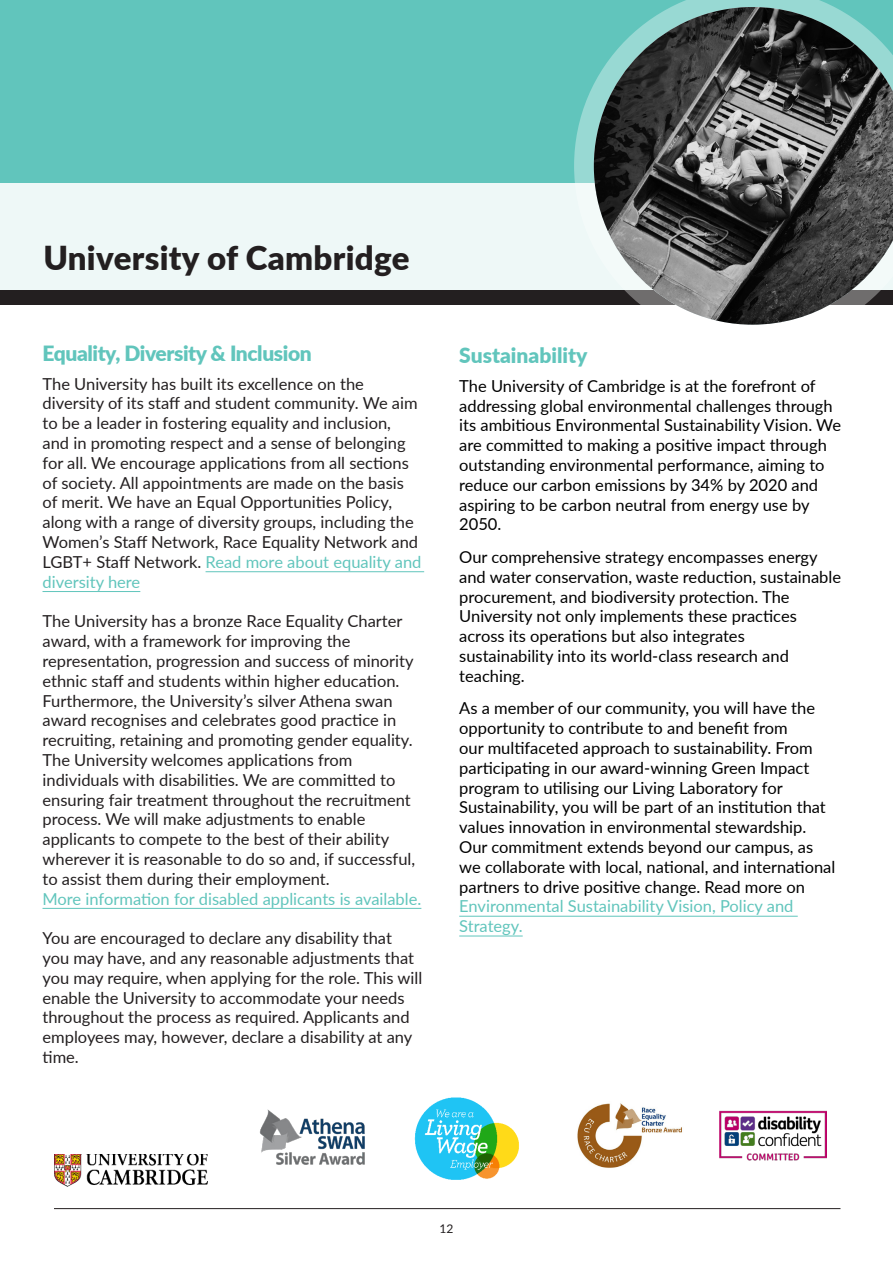
<style>
.page{position:relative;width:893px;height:1263px;background:#fff}
.page>*{position:absolute;margin:0;border:0;box-sizing:border-box;transform-origin:0 0}
.t1{font:900 33px "Lato";letter-spacing:.01em;color:#231f20}
.t2{font:900 21px "Lato";letter-spacing:-.02em;color:#61c5bc}
.t3{font:900 21px "Lato";color:#61c5bc}
.t4{font:16.5px/19.8px "Lato";color:#231f20}
.t5{font:16.5px/19.8px "Lato";color:#000}
.t6{font:12px "Lato";color:#231f20}
.s1{color:#61c5bc}
</style>
<div class="page">
<hr style="left:54px;top:1208px;width:786px;height:1px;background:#231f20">
<img style="left:54px;top:1154px;width:154px;height:32px">
<div style="left:0;top:290px;width:893px;height:15px;background:#231f20"></div>
<div style="left:0;top:0;width:893px;height:183px;background:#61c5bc"></div>
<div style="left:0;top:183px;width:893px;height:107px;background:#eef8f7"></div>
<svg style="left:574px;top:0;width:260px;height:183px"></svg>
<hr style="left:206px;top:571px;width:218px;height:1px;background:#61c5bc">
<hr style="left:43px;top:591px;width:97px;height:1px;background:#61c5bc">
<hr style="left:43px;top:908px;width:378px;height:1px;background:#61c5bc">
<hr style="left:459px;top:916px;width:339px;height:1px;background:#61c5bc">
<hr style="left:459px;top:936px;width:64px;height:1px;background:#61c5bc">
<img style="left:594px;top:7px;width:299px;height:318px">
<img style="left:720px;top:1110px;width:106px;height:51px">
<img style="left:577px;top:1103px;width:105px;height:65px">
<img style="left:401px;top:1072px;width:133px;height:133px;border-radius:67px">
<img style="left:259px;top:1109px;width:106px;height:56px">
<p class="t1" style="left:43px;top:233px;width:368px">University of Cambridge</p>
<p class="t2" style="left:43px;top:338px;width:271px">Equality, Diversity &amp; Inclusion</p>
<p class="t4" style="left:43px;top:373px;width:380px">The University has built its excellence on the diversity of its staff and student community. We aim to be a leader in fostering equality and inclusion, and in promoting respect and a sense of belonging for all. We encourage applications from all sections of society. All appointments are made on the basis of merit. We have an Equal Opportunities Policy, along with a range of diversity groups, including the Women’s Staff Network, Race Equality Network and LGBT+ Staff Network. <span class="s1">Read more about equality and diversity here</span></p>
<p class="t4" style="left:43px;top:611px;width:373px">The University has a bronze Race Equality Charter award, with a framework for improving the representation, progression and success of minority ethnic staff and students within higher education.<br>Furthermore, the University’s silver Athena swan award recognises and celebrates good practice in recruiting, retaining and promoting gender equality.</p>
<p class="t4" style="left:43px;top:749px;width:380px">The University welcomes applications from individuals with disabilities. We are committed to ensuring fair treatment throughout the recruitment process. We will make adjustments to enable applicants to compete to the best of their ability wherever it is reasonable to do so and, if successful, to assist them during their employment.<br><span class="s1">More information for disabled applicants is available.</span></p>
<p class="t4" style="left:43px;top:927px;width:381px">You are encouraged to declare any disability that you may have, and any reasonable adjustments that you may require, when applying for the role. This will enable the University to accommodate your needs throughout the process as required. Applicants and employees may, however, declare a disability at any time.</p>
<p class="t3" style="left:459px;top:340px;width:130px">Sustainability</p>
<p class="t5" style="left:459px;top:375px;width:383px">The University of Cambridge is at the forefront of addressing global environmental challenges through its ambitious Environmental Sustainability Vision. We are committed to making a positive impact through outstanding environmental performance, aiming to reduce our carbon emissions by 34% by 2020 and aspiring to be carbon neutral from energy use by 2050.</p>
<p class="t5" style="left:459px;top:546px;width:383px">Our comprehensive strategy encompasses energy and water conservation, waste reduction, sustainable procurement, and biodiversity protection. The University not only implements these practices across its operations but also integrates sustainability into its world-class research and teaching.</p>
<p class="t5" style="left:459px;top:698px;width:378px">As a member of our community, you will have the opportunity to contribute to and benefit from<br>our multifaceted approach to sustainability. From participating in our award-winning Green Impact program to utilising our Living Laboratory for Sustainability, you will be part of an institution that values innovation in environmental stewardship.<br>Our commitment extends beyond our campus, as we collaborate with local, national, and international partners to drive positive change. Read more on <span class="s1">Environmental Sustainability Vision, Policy and Strategy.</span></p>
<p class="t6" style="left:439px;top:1220px;width:15px">12</p>
</div>
